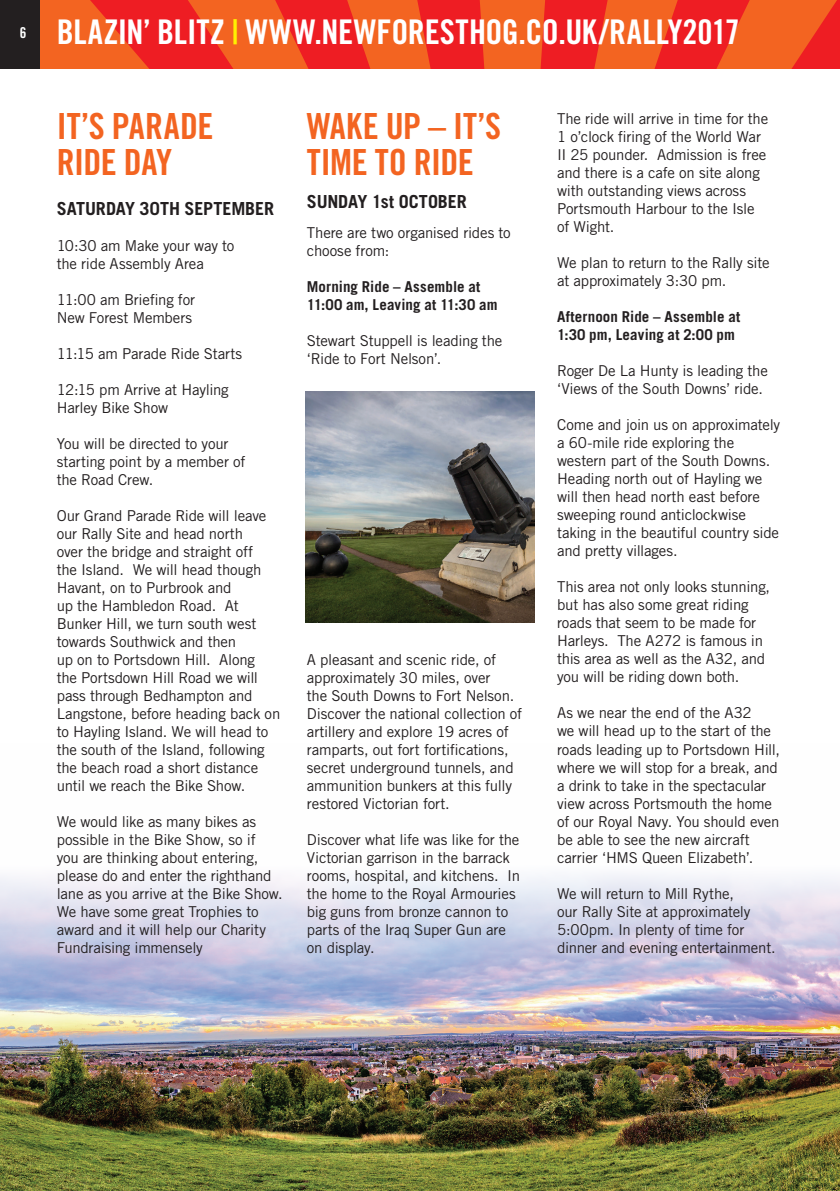
<style>
.page{position:relative;width:840px;height:1191px;background:#fff}
.page>*{position:absolute;margin:0;border:0;box-sizing:border-box;transform-origin:0 0}
.Main_Body{font:36px/36px "Trade Gothic LT Std Bd Cn 20";letter-spacing:-.015em;color:#f36421}
.t1{font:34px "Trade Gothic LT Std Bd Cn 20";letter-spacing:-.005em;color:#fff}
.Main_Body-2{font:700 18px "Trade Gothic LT Std";letter-spacing:-.005em;color:#231f20}
.Main_Body-3{font:15px/18px "Trade Gothic LT Std";letter-spacing:-.015em;color:#231f20}
.Main_Body-4{font:700 15px/18px "Trade Gothic LT Std";letter-spacing:.005em;color:#231f20}
.t2{font:15px "Trade Gothic LT Std Bd Cn 20";color:#fff}
.s1{color:#fff101}
</style>
<div class="page">
<svg style="left:40px;top:0;width:799px;height:68px;background:#f04321"></svg>
<div style="left:0;top:0;width:40px;height:68px;background:#231f20"></div>
<img style="left:0;top:874px;width:839px;height:317px">
<img style="left:305px;top:391px;width:229px;height:232px">
<p class="t2" style="left:20px;top:23px;width:8px">6</p>
<h2 class="t1" style="left:57px;top:12px;width:684px">BLAZIN’ BLITZ <span class="s1">|</span> WWW.NEWFORESTHOG.CO.UK/RALLY2017</h2>
<p class="Main_Body" style="left:57px;top:108px;width:158px">IT’S PARADE<br>RIDE DAY</p>
<p class="Main_Body-2" style="left:57px;top:197px;width:219px">SATURDAY 30TH SEPTEMBER</p>
<p class="Main_Body-3" style="left:57px;top:236px;width:179px">10:30 am Make your way to the ride Assembly Area</p>
<p class="Main_Body-3" style="left:57px;top:290px;width:140px">11:00 am Briefing for<br>New Forest Members</p>
<p class="Main_Body-3" style="left:57px;top:344px;width:187px">11:15 am Parade Ride Starts</p>
<p class="Main_Body-3" style="left:57px;top:380px;width:173px">12:15 pm Arrive at Hayling<br>Harley Bike Show</p>
<p class="Main_Body-3" style="left:57px;top:434px;width:190px">You will be directed to your starting point by a member of the Road Crew.</p>
<p class="Main_Body-3" style="left:57px;top:506px;width:225px">Our Grand Parade Ride will leave our Rally Site and head north<br>over the bridge and straight off<br>the Island. We will head though<br>Havant, on to Purbrook and<br>up the Hambledon Road. At<br>Bunker Hill, we turn south west towards Southwick and then<br>up on to Portsdown Hill. Along<br>the Portsdown Hill Road we will pass through Bedhampton and<br>Langstone, before heading back on to Hayling Island. We will head to the south of the Island, following the beach road a short distance until we reach the Bike Show.</p>
<p class="Main_Body-3" style="left:57px;top:812px;width:227px">We would like as many bikes as possible in the Bike Show, so if<br>you are thinking about entering, please do and enter the righthand lane as you arrive at the Bike Show.<br>We have some great Trophies to award and it will help our Charity<br>Fundraising immensely</p>
<p class="Main_Body" style="left:307px;top:108px;width:196px">WAKE UP – IT’S<br>TIME TO RIDE</p>
<p class="Main_Body-2" style="left:307px;top:191px;width:161px">SUNDAY 1st OCTOBER</p>
<p class="Main_Body-3" style="left:307px;top:223px;width:205px">There are two organised rides to choose from:</p>
<p class="Main_Body-4" style="left:307px;top:277px;width:192px">Morning Ride – Assemble at<br>11:00 am, Leaving at 11:30 am</p>
<p class="Main_Body-3" style="left:307px;top:331px;width:197px">Stewart Stuppell is leading the ‘Ride to Fort Nelson’.</p>
<p class="Main_Body-3" style="left:307px;top:650px;width:217px">A pleasant and scenic ride, of approximately 30 miles, over<br>the South Downs to Fort Nelson.<br>Discover the national collection of artillery and explore 19 acres of ramparts, out fort fortifications, secret underground tunnels, and ammunition bunkers at this fully restored Victorian fort.</p>
<p class="Main_Body-3" style="left:307px;top:830px;width:214px">Discover what life was like for the<br>Victorian garrison in the barrack rooms, hospital, and kitchens. In the home to the Royal Armouries big guns from bronze cannon to parts of the Iraq Super Gun are on display.</p>
<p class="Main_Body-3" style="left:556px;top:110px;width:212px">The ride will arrive in time for the<br>1 o’clock firing of the World War<br>II 25 pounder. Admission is free and there is a cafe on site along with outstanding views across<br>Portsmouth Harbour to the Isle of Wight.</p>
<p class="Main_Body-3" style="left:556px;top:254px;width:214px">We plan to return to the Rally site at approximately 3:30 pm.</p>
<p class="Main_Body-4" style="left:556px;top:308px;width:184px">Afternoon Ride – Assemble at<br>1:30 pm, Leaving at 2:00 pm</p>
<p class="Main_Body-3" style="left:556px;top:362px;width:212px">Roger De La Hunty is leading the ‘Views of the South Downs’ ride.</p>
<p class="Main_Body-3" style="left:556px;top:416px;width:224px">Come and join us on approximately a 60-mile ride exploring the western part of the South Downs.<br>Heading north out of Hayling we will then head north east before sweeping round anticlockwise taking in the beautiful country side and pretty villages.</p>
<p class="Main_Body-3" style="left:556px;top:578px;width:214px">This area not only looks stunning, but has also some great riding roads that seem to be made for<br>Harleys. The A272 is famous in this area as well as the A32, and you will be riding down both.</p>
<p class="Main_Body-3" style="left:556px;top:704px;width:224px">As we near the end of the A32<br>we will head up to the start of the roads leading up to Portsdown Hill, where we will stop for a break, and a drink to take in the spectacular view across Portsmouth the home of our Royal Navy. You should even be able to see the new aircraft carrier ‘HMS Queen Elizabeth’.</p>
<p class="Main_Body-3" style="left:556px;top:884px;width:220px">We will return to Mill Rythe,<br>our Rally Site at approximately<br>5:00pm. In plenty of time for dinner and evening entertainment.</p>
</div>
